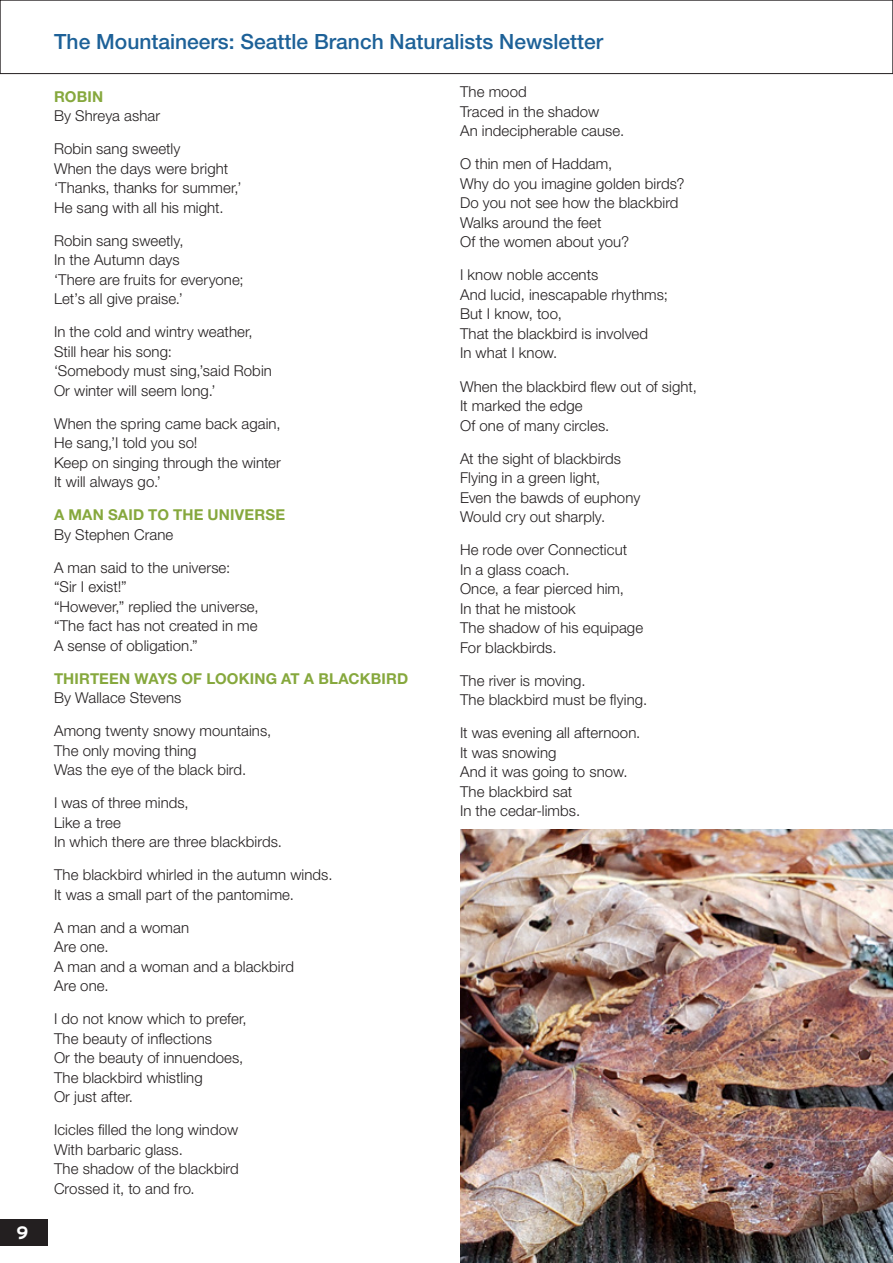
<style>
.page{position:relative;width:893px;height:1263px;background:#fff}
.page>*{position:absolute;margin:0;border:0;box-sizing:border-box;transform-origin:0 0}
.t1{font:500 21px "Helvetica Neue LT Std";color:#1d6198}
.t2{font:700 18px "Interstate";color:#fff}
.Body{font:300 15px "Helvetica Neue LT Std";letter-spacing:.005em;color:#231f20}
.Head_3{font:700 15px "Helvetica Neue LT Std";letter-spacing:.01em;color:#86a83d}
</style>
<div class="page">
<div style="left:0;top:0;width:893px;height:74px;background:#fff;border:1px solid #231f20"></div>
<div style="left:0;top:1219px;width:47px;height:26px;background:#231f20"></div>
<img style="left:460px;top:830px;width:433px;height:433px">
<p class="t2" style="left:17px;top:1222px;width:13px">9</p>
<h1 class="t1" style="left:54px;top:29px;width:550px">The Mountaineers: Seattle Branch Naturalists Newsletter</h1>
<p class="Head_3" style="left:54px;top:87px;width:51px">ROBIN</p>
<p class="Body" style="left:54px;top:107px;width:108px">By Shreya ashar</p>
<p class="Body" style="left:54px;top:140px;width:128px">Robin sang sweetly</p>
<p class="Body" style="left:54px;top:159px;width:176px">When the days were bright</p>
<p class="Body" style="left:54px;top:179px;width:189px">‘Thanks, thanks for summer,’</p>
<p class="Body" style="left:54px;top:198px;width:171px">He sang with all his might.</p>
<p class="Body" style="left:54px;top:231px;width:131px">Robin sang sweetly,</p>
<p class="Body" style="left:54px;top:251px;width:127px">In the Autumn days</p>
<p class="Body" style="left:54px;top:270px;width:191px">‘There are fruits for everyone;</p>
<p class="Body" style="left:54px;top:290px;width:131px">Let’s all give praise.’</p>
<p class="Body" style="left:54px;top:323px;width:200px">In the cold and wintry weather,</p>
<p class="Body" style="left:54px;top:342px;width:119px">Still hear his song:</p>
<p class="Body" style="left:54px;top:362px;width:219px">‘Somebody must sing,’said Robin</p>
<p class="Body" style="left:54px;top:381px;width:163px">Or winter will seem long.’</p>
<p class="Body" style="left:54px;top:414px;width:228px">When the spring came back again,</p>
<p class="Body" style="left:54px;top:434px;width:145px">He sang,’I told you so!</p>
<p class="Body" style="left:54px;top:453px;width:228px">Keep on singing through the winter</p>
<p class="Body" style="left:54px;top:473px;width:109px">It will always go.’</p>
<p class="Head_3" style="left:54px;top:506px;width:233px">A MAN SAID TO THE UNIVERSE</p>
<p class="Body" style="left:54px;top:525px;width:121px">By Stephen Crane</p>
<p class="Body" style="left:54px;top:558px;width:178px">A man said to the universe:</p>
<p class="Body" style="left:54px;top:578px;width:74px">“Sir I exist!”</p>
<p class="Body" style="left:54px;top:597px;width:206px">“However,” replied the universe,</p>
<p class="Body" style="left:54px;top:617px;width:205px">“The fact has not created in me</p>
<p class="Body" style="left:54px;top:636px;width:145px">A sense of obligation.”</p>
<p class="Head_3" style="left:54px;top:669px;width:356px">THIRTEEN WAYS OF LOOKING AT A BLACKBIRD</p>
<p class="Body" style="left:54px;top:689px;width:129px">By Wallace Stevens</p>
<p class="Body" style="left:54px;top:722px;width:219px">Among twenty snowy mountains,</p>
<p class="Body" style="left:54px;top:741px;width:144px">The only moving thing</p>
<p class="Body" style="left:54px;top:761px;width:194px">Was the eye of the black bird.</p>
<p class="Body" style="left:54px;top:794px;width:136px">I was of three minds,</p>
<p class="Body" style="left:54px;top:813px;width:69px">Like a tree</p>
<p class="Body" style="left:54px;top:833px;width:230px">In which there are three blackbirds.</p>
<p class="Body" style="left:54px;top:866px;width:280px">The blackbird whirled in the autumn winds.</p>
<p class="Body" style="left:54px;top:885px;width:242px">It was a small part of the pantomime.</p>
<p class="Body" style="left:54px;top:918px;width:137px">A man and a woman</p>
<p class="Body" style="left:54px;top:938px;width:56px">Are one.</p>
<p class="Body" style="left:54px;top:957px;width:242px">A man and a woman and a blackbird</p>
<p class="Body" style="left:54px;top:977px;width:56px">Are one.</p>
<p class="Body" style="left:54px;top:1010px;width:194px">I do not know which to prefer,</p>
<p class="Body" style="left:54px;top:1029px;width:160px">The beauty of inflections</p>
<p class="Body" style="left:54px;top:1049px;width:191px">Or the beauty of innuendoes,</p>
<p class="Body" style="left:54px;top:1068px;width:150px">The blackbird whistling</p>
<p class="Body" style="left:54px;top:1088px;width:81px">Or just after.</p>
<p class="Body" style="left:54px;top:1121px;width:186px">Icicles filled the long window</p>
<p class="Body" style="left:54px;top:1140px;width:130px">With barbaric glass.</p>
<p class="Body" style="left:54px;top:1160px;width:186px">The shadow of the blackbird</p>
<p class="Body" style="left:54px;top:1179px;width:142px">Crossed it, to and fro.</p>
<p class="Body" style="left:460px;top:83px;width:68px">The mood</p>
<p class="Body" style="left:460px;top:102px;width:141px">Traced in the shadow</p>
<p class="Body" style="left:460px;top:122px;width:166px">An indecipherable cause.</p>
<p class="Body" style="left:460px;top:155px;width:154px">O thin men of Haddam,</p>
<p class="Body" style="left:460px;top:174px;width:226px">Why do you imagine golden birds?</p>
<p class="Body" style="left:460px;top:194px;width:220px">Do you not see how the blackbird</p>
<p class="Body" style="left:460px;top:213px;width:143px">Walks around the feet</p>
<p class="Body" style="left:460px;top:233px;width:171px">Of the women about you?</p>
<p class="Body" style="left:460px;top:266px;width:140px">I know noble accents</p>
<p class="Body" style="left:460px;top:285px;width:209px">And lucid, inescapable rhythms;</p>
<p class="Body" style="left:460px;top:305px;width:103px">But I know, too,</p>
<p class="Body" style="left:460px;top:324px;width:190px">That the blackbird is involved</p>
<p class="Body" style="left:460px;top:344px;width:99px">In what I know.</p>
<p class="Body" style="left:460px;top:377px;width:238px">When the blackbird flew out of sight,</p>
<p class="Body" style="left:460px;top:396px;width:124px">It marked the edge</p>
<p class="Body" style="left:460px;top:416px;width:151px">Of one of many circles.</p>
<p class="Body" style="left:460px;top:449px;width:163px">At the sight of blackbirds</p>
<p class="Body" style="left:460px;top:468px;width:142px">Flying in a green light,</p>
<p class="Body" style="left:460px;top:488px;width:182px">Even the bawds of euphony</p>
<p class="Body" style="left:460px;top:507px;width:147px">Would cry out sharply.</p>
<p class="Body" style="left:460px;top:540px;width:169px">He rode over Connecticut</p>
<p class="Body" style="left:460px;top:560px;width:111px">In a glass coach.</p>
<p class="Body" style="left:460px;top:579px;width:166px">Once, a fear pierced him,</p>
<p class="Body" style="left:460px;top:599px;width:117px">In that he mistook</p>
<p class="Body" style="left:460px;top:618px;width:185px">The shadow of his equipage</p>
<p class="Body" style="left:460px;top:638px;width:98px">For blackbirds.</p>
<p class="Body" style="left:460px;top:671px;width:127px">The river is moving.</p>
<p class="Body" style="left:460px;top:690px;width:189px">The blackbird must be flying.</p>
<p class="Body" style="left:460px;top:723px;width:182px">It was evening all afternoon.</p>
<p class="Body" style="left:460px;top:743px;width:98px">It was snowing</p>
<p class="Body" style="left:460px;top:762px;width:169px">And it was going to snow.</p>
<p class="Body" style="left:460px;top:782px;width:114px">The blackbird sat</p>
<p class="Body" style="left:460px;top:801px;width:122px">In the cedar-limbs.</p>
</div>
